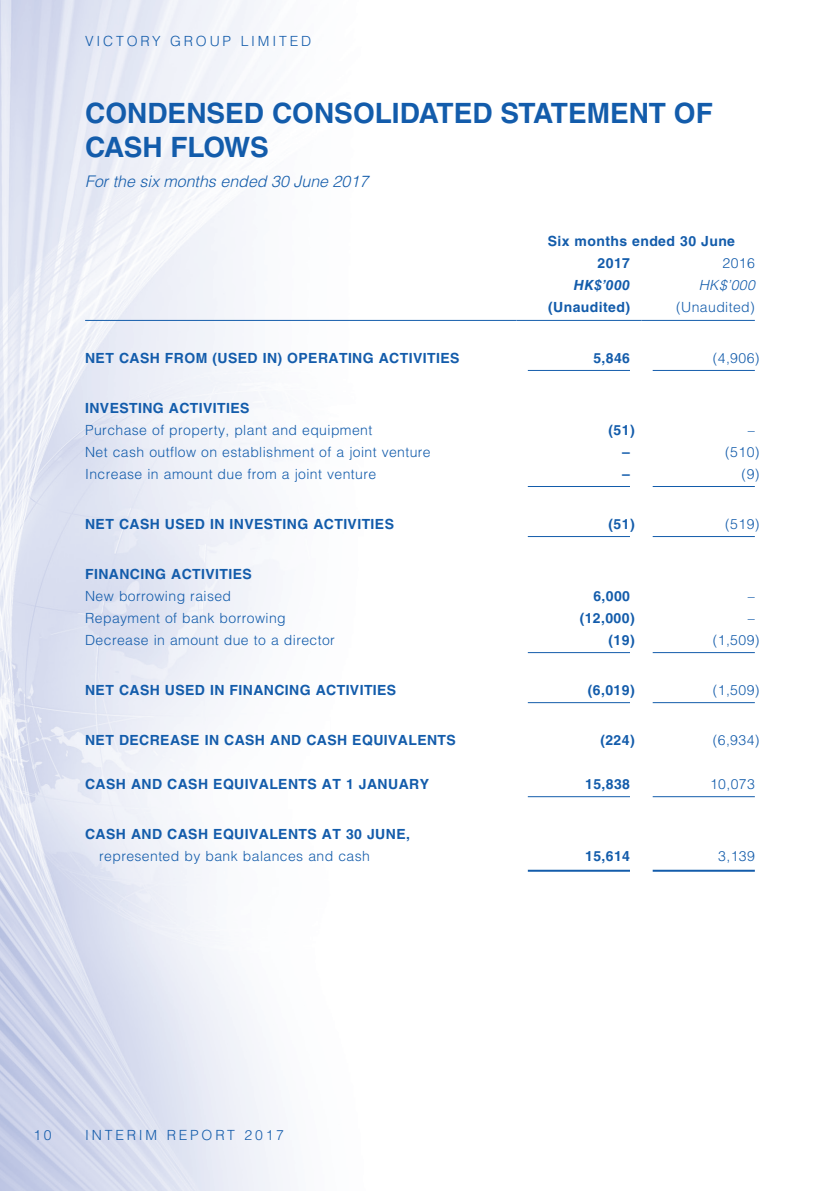
<style>
.page{position:relative;width:840px;height:1191px;background:#fff}
.page>*{position:absolute;margin:0;border:0;box-sizing:border-box;transform-origin:0 0}
.t1{font:700 28px/33.6px "Helvetica LT Std";color:#135cab}
.t2{font:italic 300 16px "Helvetica LT Std";color:#135cab}
.t3{font:700 14px/22px "Helvetica LT Std";letter-spacing:.03em;color:#135cab}
.t4{font:300 14px "Helvetica LT Std";letter-spacing:.03em;color:#135cab}
.t5{font:300 14px "Helvetica LT Std";letter-spacing:.2em;color:#135cab}
.t6{font:italic 700 14px "Helvetica LT Std";color:#135cab}
.t7{font:italic 300 14px "Helvetica LT Std";color:#135cab}
</style>
<div class="page">
<img style="left:0;top:0;width:755px;height:1191px">
<hr style="left:85px;top:320px;width:431px;height:1px;background:#135cab">
<hr style="left:516px;top:320px;width:125px;height:1px;background:#135cab">
<hr style="left:641px;top:320px;width:113px;height:1px;background:#135cab">
<hr style="left:527px;top:370px;width:102px;height:1px;background:#135cab">
<hr style="left:652px;top:370px;width:102px;height:1px;background:#135cab">
<hr style="left:527px;top:486px;width:102px;height:1px;background:#135cab">
<hr style="left:652px;top:486px;width:102px;height:1px;background:#135cab">
<hr style="left:527px;top:536px;width:102px;height:1px;background:#135cab">
<hr style="left:652px;top:536px;width:102px;height:1px;background:#135cab">
<hr style="left:527px;top:652px;width:102px;height:1px;background:#135cab">
<hr style="left:652px;top:652px;width:102px;height:1px;background:#135cab">
<hr style="left:527px;top:702px;width:102px;height:1px;background:#135cab">
<hr style="left:652px;top:702px;width:102px;height:1px;background:#135cab">
<hr style="left:527px;top:796px;width:102px;height:1px;background:#135cab">
<hr style="left:652px;top:796px;width:102px;height:1px;background:#135cab">
<hr style="left:527px;top:869px;width:102px;height:2px;background:#135cab">
<hr style="left:652px;top:869px;width:102px;height:2px;background:#135cab">
<p class="t5" style="left:85px;top:32px;width:227px">VICTORY GROUP LIMITED</p>
<h1 class="t1" style="left:85px;top:96px;width:629px">CONDENSED CONSOLIDATED STATEMENT OF<br>CASH FLOWS</h1>
<p class="t2" style="left:85px;top:171px;width:284px">For the six months ended 30 June 2017</p>
<p class="t3" style="left:597px;top:230px;width:139px;text-indent:-50px">SIX MONTHS ENDED 30 JUNE<br>2017</p>
<p class="t4" style="left:722px;top:255px;width:34px">2016</p>
<p class="t6" style="left:573px;top:277px;width:58px">HK$’000</p>
<p class="t7" style="left:698px;top:277px;width:58px">HK$’000</p>
<p class="t3" style="left:548px;top:296px;width:83px">(UNAUDITED)</p>
<p class="t4" style="left:675px;top:299px;width:80px">(Unaudited)</p>
<p class="t3" style="left:85px;top:346px;width:375px">NET CASH FROM (USED IN) OPERATING ACTIVITIES</p>
<p class="t3" style="left:593px;top:346px;width:38px">5,846</p>
<p class="t4" style="left:712px;top:349px;width:48px">(4,906)</p>
<p class="t3" style="left:85px;top:396px;width:166px">INVESTING ACTIVITIES</p>
<p class="t4" style="left:85px;top:421px;width:288px">Purchase of property, plant and equipment</p>
<p class="t3" style="left:608px;top:418px;width:28px">(51)</p>
<p class="t4" style="left:747px;top:421px;width:8px">–</p>
<p class="t4" style="left:85px;top:443px;width:347px">Net cash outflow on establishment of a joint venture</p>
<p class="t3" style="left:622px;top:440px;width:9px">–</p>
<p class="t4" style="left:724px;top:443px;width:36px">(510)</p>
<p class="t4" style="left:85px;top:465px;width:292px">Increase in amount due from a joint venture</p>
<p class="t3" style="left:622px;top:462px;width:9px">–</p>
<p class="t4" style="left:741px;top:465px;width:19px">(9)</p>
<p class="t3" style="left:85px;top:512px;width:310px">NET CASH USED IN INVESTING ACTIVITIES</p>
<p class="t3" style="left:608px;top:512px;width:28px">(51)</p>
<p class="t4" style="left:724px;top:515px;width:36px">(519)</p>
<p class="t3" style="left:85px;top:562px;width:168px">FINANCING ACTIVITIES</p>
<p class="t4" style="left:85px;top:587px;width:147px">New borrowing raised</p>
<p class="t3" style="left:593px;top:584px;width:38px">6,000</p>
<p class="t4" style="left:747px;top:587px;width:8px">–</p>
<p class="t4" style="left:85px;top:609px;width:202px">Repayment of bank borrowing</p>
<p class="t3" style="left:579px;top:606px;width:56px">(12,000)</p>
<p class="t4" style="left:747px;top:609px;width:8px">–</p>
<p class="t4" style="left:85px;top:631px;width:251px">Decrease in amount due to a director</p>
<p class="t3" style="left:608px;top:628px;width:28px">(19)</p>
<p class="t4" style="left:712px;top:631px;width:48px">(1,509)</p>
<p class="t3" style="left:85px;top:678px;width:312px">NET CASH USED IN FINANCING ACTIVITIES</p>
<p class="t3" style="left:587px;top:678px;width:48px">(6,019)</p>
<p class="t4" style="left:712px;top:681px;width:48px">(1,509)</p>
<p class="t3" style="left:85px;top:728px;width:372px">NET DECREASE IN CASH AND CASH EQUIVALENTS</p>
<p class="t3" style="left:600px;top:728px;width:36px">(224)</p>
<p class="t4" style="left:712px;top:731px;width:48px">(6,934)</p>
<p class="t3" style="left:85px;top:772px;width:345px">CASH AND CASH EQUIVALENTS AT 1 JANUARY</p>
<p class="t3" style="left:585px;top:772px;width:46px">15,838</p>
<p class="t4" style="left:709px;top:775px;width:46px">10,073</p>
<p class="t3" style="left:85px;top:822px;width:326px">CASH AND CASH EQUIVALENTS AT 30 JUNE,</p>
<p class="t4" style="left:99px;top:847px;width:272px">represented by bank balances and cash</p>
<p class="t3" style="left:585px;top:844px;width:46px">15,614</p>
<p class="t4" style="left:717px;top:847px;width:38px">3,139</p>
<p class="t4" style="left:33px;top:1126px;width:20px">10</p>
<p class="t5" style="left:85px;top:1126px;width:200px">INTERIM REPORT 2017</p>
</div>
